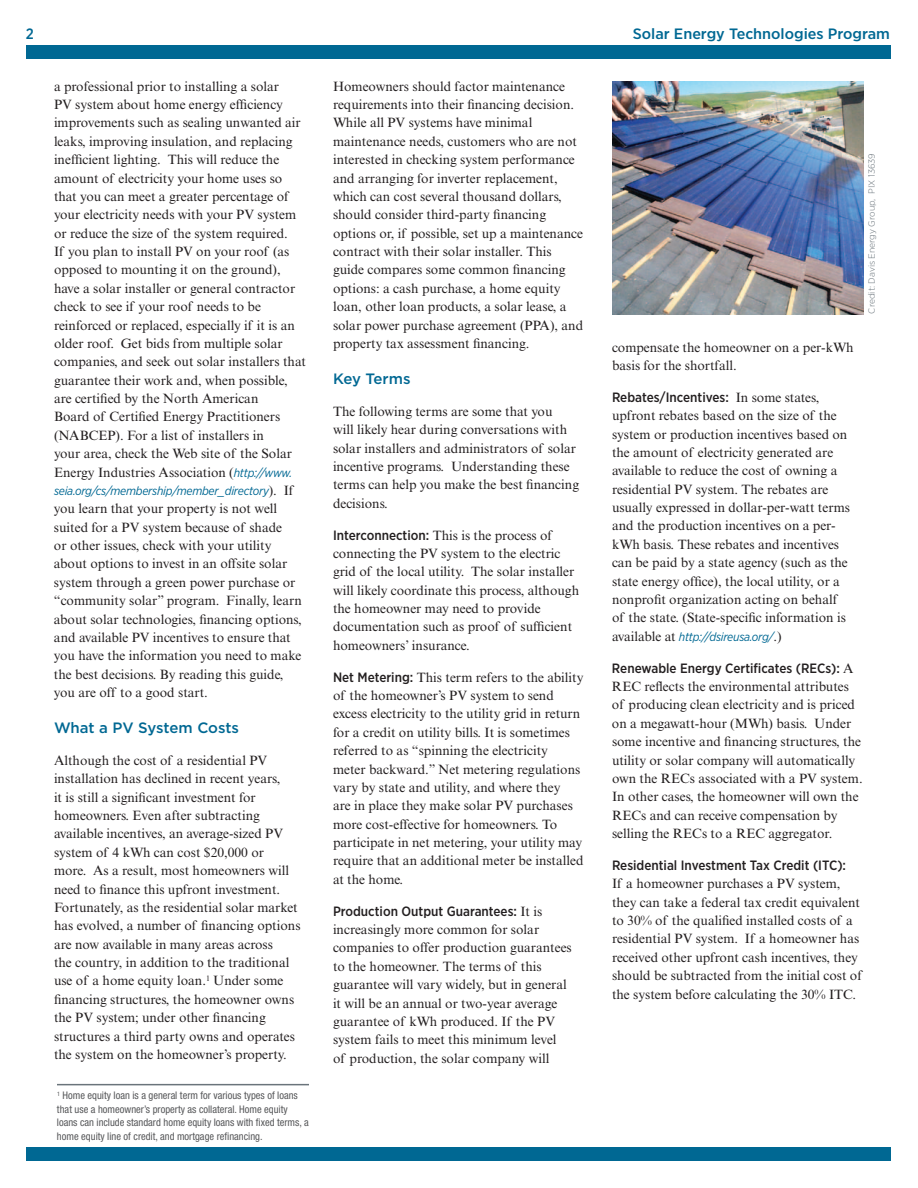
<style>
.page{position:relative;width:918px;height:1188px;background:#fff}
.page>*{position:absolute;margin:0;border:0;box-sizing:border-box;transform-origin:0 0}
.t1{font:500 15px "Gotham Narrow";color:#006893;scale:1.1 1}
.t2{font:500 15px "Gotham";letter-spacing:-.01em;color:#006893}
.t3{font:500 15px "Gotham Narrow";color:#006893}
.t4{font:13.5px/18.3px "Times New Roman MT Std";color:#231f20}
.t5{font:500 13.5px "Gotham Narrow";color:#231f20}
.t6{font:italic 12px "Gotham Narrow";letter-spacing:-.02em;color:#006893}
.t7{font:condensed 10.5px/13.5px "Helvetica Neue LT Std";color:#57585a}
.t8{font:300 9px "Gotham Narrow";color:#6a747b;scale:1.1 1}
.s1{font-family:"Gotham Narrow";font-style:italic;font-size:12px;color:#006893}
.s2{font-family:"Times New Roman MT Std";font-style:normal;font-size:13.5px;color:#231f20}
.s3{font-family:"Gotham Narrow";font-weight:500}
.s4{font-family:"Times New Roman MT Std";font-weight:400}
</style>
<div class="page">
<div style="left:26px;top:1148px;width:865px;height:13px;background:#006893"></div>
<div style="left:26px;top:45px;width:865px;height:13px;background:#006893"></div>
<img style="left:612px;top:81px;width:251px;height:234px">
<hr style="left:57px;top:1084px;width:252px;height:1px;background:#6a747b">
<p class="t3" style="left:26px;top:24px;width:10px">2</p>
<p class="t1" style="left:633px;top:24px;width:235px">Solar Energy Technologies Program</p>
<p class="t4" style="left:54px;top:77px;width:253px">a professional prior to installing a solar<br>PV system about home energy efficiency improvements such as sealing unwanted air leaks, improving insulation, and replacing inefficient lighting. This will reduce the amount of electricity your home uses so that you can meet a greater percentage of your electricity needs with your PV system or reduce the size of the system required.<br>If you plan to install PV on your roof (as opposed to mounting it on the ground), have a solar installer or general contractor check to see if your roof needs to be reinforced or replaced, especially if it is an older roof. Get bids from multiple solar companies, and seek out solar installers that guarantee their work and, when possible, are certified by the North American<br>Board of Certified Energy Practitioners (NABCEP). For a list of installers in<br>your area, check the Web site of the Solar Energy Industries Association (<span class="s1">http://www.</span></p>
<p class="t6" style="left:54px;top:483px;width:241px">seia.org/cs/membership/member_directory<span class="s2">). If</span></p>
<p class="t4" style="left:54px;top:500px;width:249px">you learn that your property is not well suited for a PV system because of shade<br>or other issues, check with your utility about options to invest in an offsite solar system through a green power purchase or “community solar” program. Finally, learn about solar technologies, financing options, and available PV incentives to ensure that you have the information you need to make the best decisions. By reading this guide, you are off to a good start.</p>
<p class="t2" style="left:54px;top:718px;width:187px">What a PV System Costs</p>
<p class="t4" style="left:54px;top:751px;width:248px">Although the cost of a residential PV installation has declined in recent years,<br>it is still a significant investment for homeowners. Even after subtracting available incentives, an average-sized PV system of 4 kWh can cost $20,000 or<br>more. As a result, most homeowners will need to finance this upfront investment.<br>Fortunately, as the residential solar market has evolved, a number of financing options are now available in many areas across<br>the country, in addition to the traditional use of a home equity loan.<sup>1</sup> Under some financing structures, the homeowner owns the PV system; under other financing structures a third party owns and operates the system on the homeowner’s property.</p>
<p class="t4" style="left:333px;top:77px;width:252px">Homeowners should factor maintenance requirements into their financing decision.<br>While all PV systems have minimal maintenance needs, customers who are not interested in checking system performance and arranging for inverter replacement, which can cost several thousand dollars, should consider third-party financing options or, if possible, set up a maintenance contract with their solar installer. This guide compares some common financing options: a cash purchase, a home equity loan, other loan products, a solar lease, a solar power purchase agreement (PPA), and property tax assessment financing.</p>
<p class="t2" style="left:333px;top:369px;width:79px">Key Terms</p>
<p class="t4" style="left:333px;top:402px;width:248px">The following terms are some that you<br>will likely hear during conversations with solar installers and administrators of solar incentive programs. Understanding these terms can help you make the best financing decisions.</p>
<p class="t4" style="left:333px;top:526px;width:248px"><span class="s3">Interconnection:</span> This is the process of connecting the PV system to the electric grid of the local utility. The solar installer will likely coordinate this process, although the homeowner may need to provide documentation such as proof of sufficient homeowners’ insurance.</p>
<p class="t4" style="left:333px;top:668px;width:252px"><span class="s3">Net Metering:</span> This term refers to the ability of the homeowner’s PV system to send excess electricity to the utility grid in return for a credit on utility bills. It is sometimes referred to as “spinning the electricity meter backward.” Net metering regulations vary by state and utility, and where they<br>are in place they make solar PV purchases more cost-effective for homeowners. To participate in net metering, your utility may require that an additional meter be installed at the home.</p>
<p class="t5" style="left:333px;top:902px;width:211px">Production Output Guarantees: <span class="s4">It is</span></p>
<p class="t4" style="left:333px;top:920px;width:240px">increasingly more common for solar companies to offer production guarantees to the homeowner. The terms of this guarantee will vary widely, but in general it will be an annual or two-year average guarantee of kWh produced. If the PV system fails to meet this minimum level of production, the solar company will</p>
<p class="t8" style="left:866px;top:314px;width:147px;rotate:-90deg">Credit: Davis Energy Group, PIX 13639</p>
<p class="t4" style="left:612px;top:338px;width:243px">compensate the homeowner on a per-kWh basis for the shortfall.</p>
<p class="t5" style="left:612px;top:389px;width:209px">Rebates/Incentives: <span class="s4">In some states,</span></p>
<p class="t4" style="left:612px;top:407px;width:240px">upfront rebates based on the size of the system or production incentives based on the amount of electricity generated are available to reduce the cost of owning a residential PV system. The rebates are usually expressed in dollar-per-watt terms and the production incentives on a per&shy;kWh basis. These rebates and incentives can be paid by a state agency (such as the state energy office), the local utility, or a nonprofit organization acting on behalf of the state. (State-specific information is</p>
<p class="t6" style="left:612px;top:629px;width:171px"><span class="s2">available at</span> http://dsireusa.org/<span class="s2">.)</span></p>
<p class="t5" style="left:612px;top:659px;width:243px">Renewable Energy Certificates (RECs): <span class="s4">A</span></p>
<p class="t4" style="left:612px;top:677px;width:252px">REC reflects the environmental attributes of producing clean electricity and is priced on a megawatt-hour (MWh) basis. Under some incentive and financing structures, the utility or solar company will automatically own the RECs associated with a PV system.<br>In other cases, the homeowner will own the RECs and can receive compensation by selling the RECs to a REC aggregator.</p>
<p class="t5" style="left:612px;top:857px;width:236px">Residential Investment Tax Credit (ITC):</p>
<p class="t4" style="left:612px;top:875px;width:251px">If a homeowner purchases a PV system, they can take a federal tax credit equivalent to 30% of the qualified installed costs of a residential PV system. If a homeowner has received other upfront cash incentives, they should be subtracted from the initial cost of the system before calculating the 30% ITC.</p>
<p class="t7" style="left:57px;top:1089px;width:253px"><sup>1</sup> Home equity loan is a general term for various types of loans that use a homeowner’s property as collateral. Home equity loans can include standard home equity loans with fixed terms, a home equity line of credit, and mortgage refinancing.</p>
</div>
